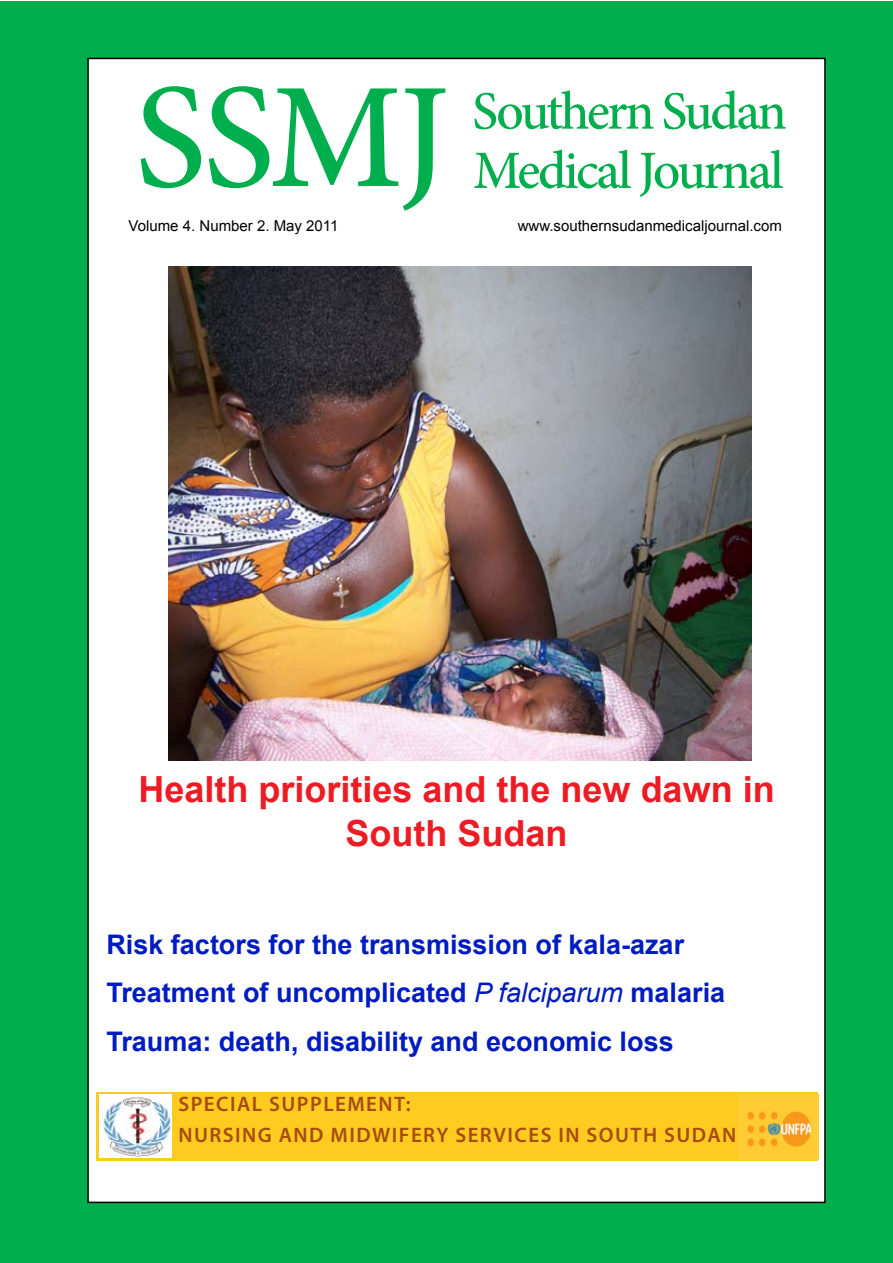
<style>
.page{position:relative;width:893px;height:1263px;background:#fff}
.page>*{position:absolute;margin:0;border:0;box-sizing:border-box;transform-origin:0 0}
.t1{font:500 150px "Minion Pro";color:#00ae4d}
.t2{font:500 54px "Minion Pro";letter-spacing:-.05em;color:#00ae4d}
.t3{font:700 36px/43.2px "Arial";color:#ed1c24;text-align:center}
.t4{font:700 27px "Arial";color:#001cbf}
.t5{font:600 21px/31.2px "Myriad Pro";letter-spacing:.07em;color:#a54c0e}
.t6{font:15px "Arial";color:#000}
.s1{font-weight:400;font-style:italic}
</style>
<div class="page">
<div style="left:0;top:1px;width:892px;height:1261px;background:#00ae4d"></div>
<div style="left:87px;top:58px;width:739px;height:1145px;background:#fff;border:2px solid #000"></div>
<div style="left:97px;top:1092px;width:721px;height:68px;background:#ffcb20"></div>
<img style="left:738px;top:1094px;width:81px;height:66px">
<img style="left:99px;top:1095px;width:73px;height:63px">
<img style="left:168px;top:267px;width:583px;height:493px">
<h1 class="t1" style="left:135px;top:37px;width:316px">SSMJ</h1>
<p class="t6" style="left:129px;top:216px;width:211px">Volume 4. Number 2. May 2011</p>
<p class="t6" style="left:518px;top:216px;width:266px">www.southernsudanmedicaljournal.com</p>
<h2 class="t2" style="left:472px;top:75px;width:316px">Southern Sudan</h2>
<h2 class="t2" style="left:473px;top:134px;width:312px">Medical Journal</h2>
<h3 class="t3" style="left:138px;top:769px;width:638px">Health priorities and the new dawn in<br>South Sudan</h3>
<p class="t4" style="left:106px;top:926px;width:579px">Risk factors for the transmission of kala-azar</p>
<p class="t4" style="left:106px;top:974px;width:620px">Treatment of uncomplicated <span class="s1">P falciparum</span> malaria</p>
<p class="t4" style="left:106px;top:1024px;width:569px">Trauma: death, disability and economic loss</p>
<p class="t5" style="left:178px;top:1087px;width:560px">SPECIAL SUPPLEMENT:<br>NURSING AND MIDWIFERY SERVICES IN SOUTH SUDAN</p>
</div>
